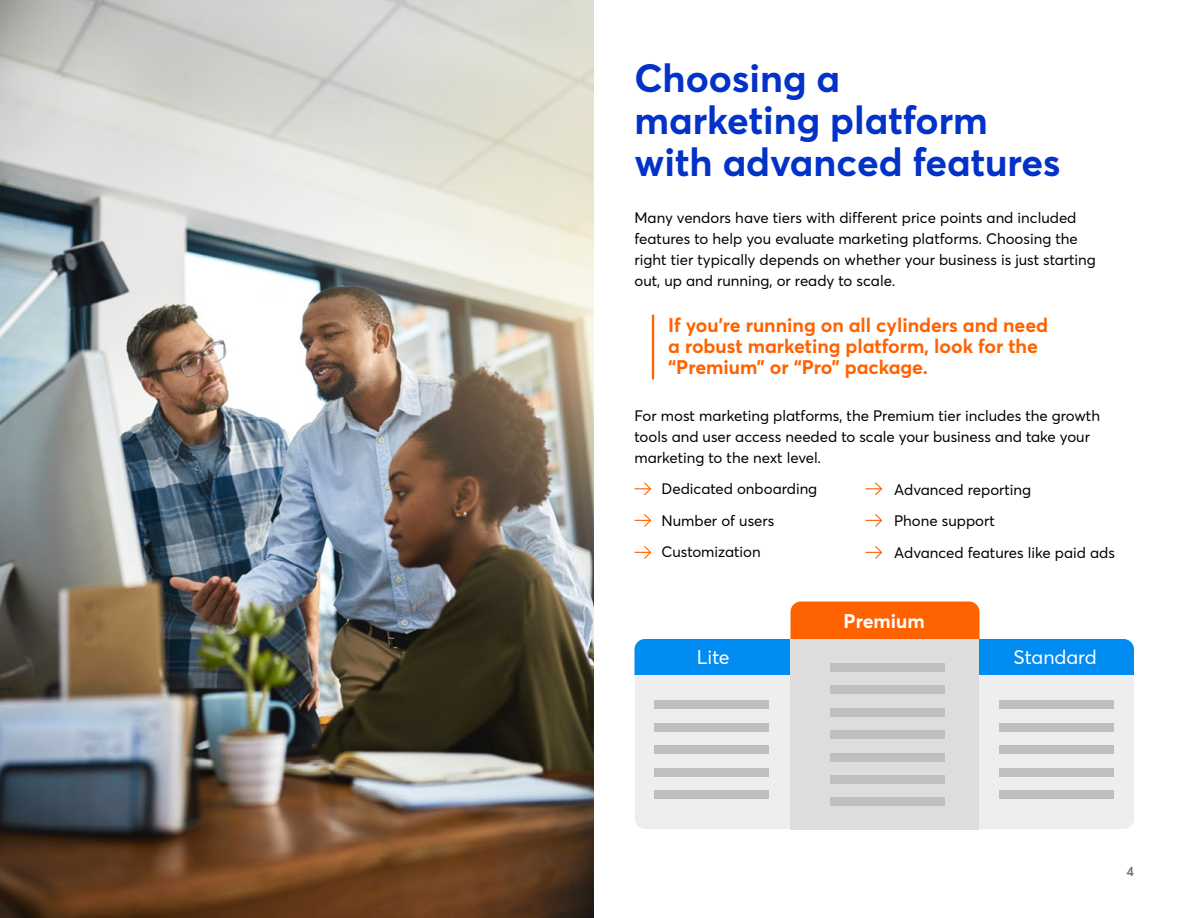
<style>
.page{position:relative;width:1188px;height:918px;background:#fff}
.page>*{position:absolute;margin:0;border:0;box-sizing:border-box;transform-origin:0 0}
.t1{font:700 39px/42px "CT Sans";color:#0232c8}
.t2{font:700 19.5px/21px "CT Sans";color:#ff6200}
.t3{font:19.5px "CT Sans";color:#fff}
.t4{font:700 19.5px "CT Sans";color:#fff}
.t5{font:15px/21px "CT Sans";color:#000}
.t6{font:600 13.5px "CT Sans";color:#737373}
</style>
<div class="page">
<svg style="left:635px;top:482px;width:17px;height:14px"></svg>
<svg style="left:635px;top:514px;width:17px;height:13px"></svg>
<svg style="left:635px;top:546px;width:17px;height:13px"></svg>
<svg style="left:866px;top:482px;width:17px;height:14px"></svg>
<svg style="left:866px;top:514px;width:17px;height:13px"></svg>
<svg style="left:866px;top:546px;width:17px;height:13px"></svg>
<hr style="left:652px;top:315px;width:2px;height:64px;background:#ff6200">
<svg style="left:634px;top:602px;width:500px;height:227px;background:#d0d5d9"></svg>
<div style="left:654px;top:701px;width:115px;height:8px;background:#bfbfbf"></div>
<div style="left:654px;top:723px;width:115px;height:8px;background:#bfbfbf"></div>
<div style="left:654px;top:746px;width:115px;height:8px;background:#bfbfbf"></div>
<div style="left:654px;top:769px;width:115px;height:8px;background:#bfbfbf"></div>
<div style="left:654px;top:790px;width:115px;height:9px;background:#bfbfbf"></div>
<div style="left:999px;top:701px;width:115px;height:8px;background:#bfbfbf"></div>
<div style="left:830px;top:686px;width:115px;height:8px;background:#bfbfbf"></div>
<div style="left:830px;top:663px;width:115px;height:8px;background:#bfbfbf"></div>
<div style="left:999px;top:723px;width:115px;height:8px;background:#bfbfbf"></div>
<div style="left:830px;top:708px;width:115px;height:8px;background:#bfbfbf"></div>
<div style="left:999px;top:746px;width:115px;height:8px;background:#bfbfbf"></div>
<div style="left:830px;top:731px;width:115px;height:8px;background:#bfbfbf"></div>
<div style="left:999px;top:769px;width:115px;height:8px;background:#bfbfbf"></div>
<div style="left:830px;top:754px;width:115px;height:8px;background:#bfbfbf"></div>
<div style="left:999px;top:790px;width:115px;height:9px;background:#bfbfbf"></div>
<div style="left:830px;top:776px;width:115px;height:8px;background:#bfbfbf"></div>
<div style="left:830px;top:797px;width:115px;height:9px;background:#bfbfbf"></div>
<img style="left:0;top:0;width:594px;height:918px">
<h1 class="t1" style="left:634px;top:55px;width:428px">Choosing a<br>marketing platform with advanced features</h1>
<p class="t5" style="left:634px;top:206px;width:463px">Many vendors have tiers with different price points and included features to help you evaluate marketing platforms. Choosing the right tier typically depends on whether your business is just starting out, up and running, or ready to scale.</p>
<h2 class="t2" style="left:668px;top:314px;width:382px">If you’re running on all cylinders and need a robust marketing platform, look for the “Premium” or “Pro” package.</h2>
<p class="t5" style="left:634px;top:404px;width:467px">For most marketing platforms, the Premium tier includes the growth tools and user access needed to scale your business and take your marketing to the next level.</p>
<p class="t5" style="left:662px;top:473px;width:157px;line-height:31.5px">Dedicated onboarding<br>Number of users<br>Customization</p>
<p class="t5" style="left:894px;top:473px;width:222px;line-height:31.5px">Advanced reporting<br>Phone support<br>Advanced features like paid ads</p>
<h2 class="t4" style="left:844px;top:607px;width:83px">Premium</h2>
<h2 class="t3" style="left:697px;top:644px;width:34px">Lite</h2>
<h2 class="t3" style="left:1014px;top:644px;width:85px">Standard</h2>
<p class="t6" style="left:1127px;top:862px;width:9px">4</p>
</div>
